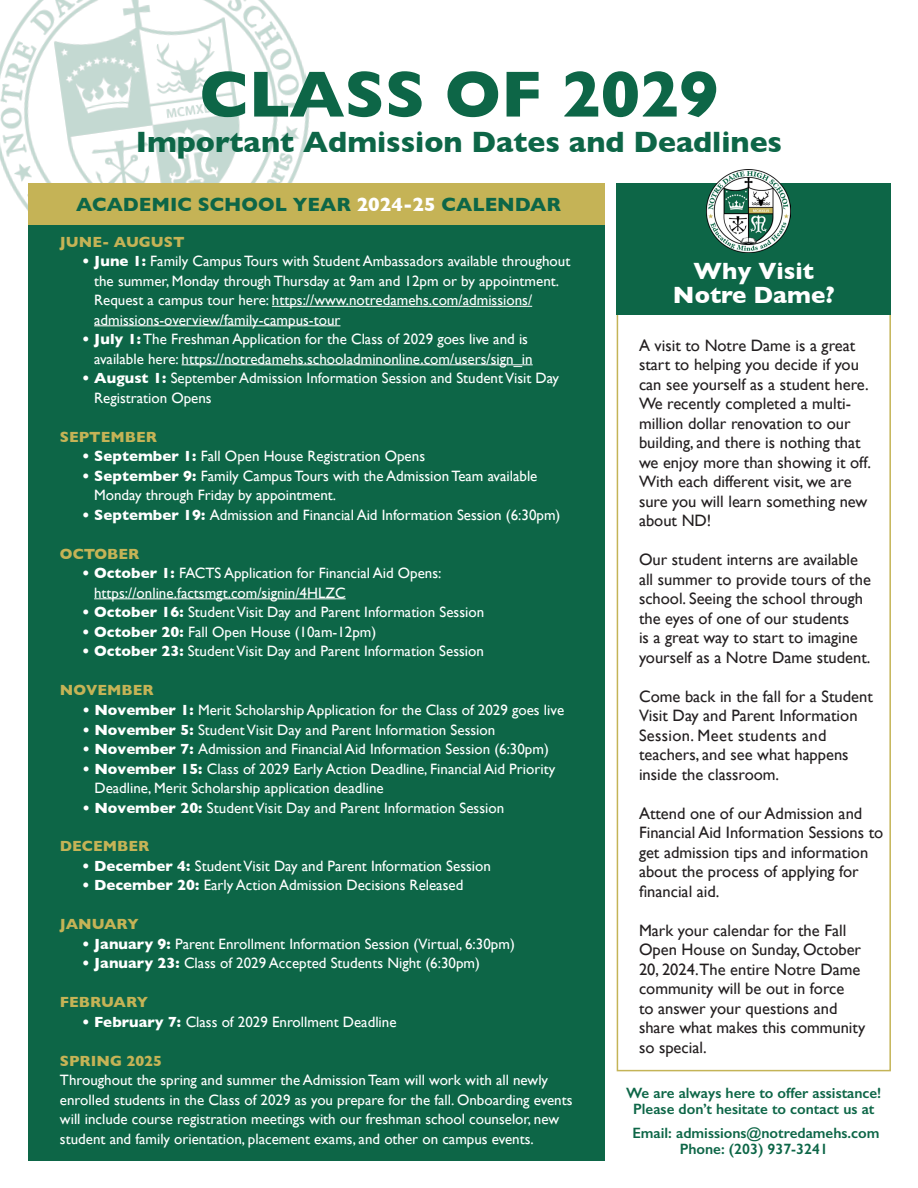
<style>
.page{position:relative;width:918px;height:1188px;background:#fff}
.page>*{position:absolute;margin:0;border:0;box-sizing:border-box;transform-origin:0 0}
.t1{font:700 66px "Gill Sans";color:#0d6647}
.t2{font:700 30px "Gill Sans";color:#0d6647}
.t3{font:700 24px/24px "Gill Sans";color:#fff;text-align:center}
.t4{font:700 19.5px "Gill Sans";color:#0d6647}
.t5{font:16.5px/19.5px "Gill Sans";color:#231f20}
.t6{font:15px/19.5px "Gill Sans";color:#fff}
.t7{font:600 15px/16.5px "Gill Sans";color:#0d6647;text-align:center}
.t8{font:700 15px "Gill Sans";color:#c5b356}
.s1{color:#fff}
.s2{font-weight:700}
</style>
<div class="page">
<div style="left:617px;top:235px;width:274px;height:836px;border:2px solid #c4b457"></div>
<img style="left:0;top:0;width:310px;height:211px">
<div style="left:28px;top:183px;width:577px;height:978px;background:#0d6647"></div>
<hr style="left:272px;top:306px;width:260px;height:1px;background:#fff">
<hr style="left:94px;top:325px;width:247px;height:1px;background:#fff">
<hr style="left:182px;top:364px;width:351px;height:1px;background:#fff">
<hr style="left:94px;top:598px;width:252px;height:1px;background:#fff">
<div style="left:617px;top:183px;width:274px;height:132px;background:#0d6647"></div>
<img style="left:707px;top:169px;width:84px;height:84px">
<div style="left:28px;top:183px;width:577px;height:42px;background:#c5b356"></div>
<p class="t1" style="left:200px;top:42px;width:520px">CLASS OF 2029</p>
<p class="t2" style="left:136px;top:118px;width:648px">Important Admission Dates and Deadlines</p>
<p class="t4" style="left:76px;top:189px;width:486px">ACADEMIC SCHOOL YEAR <span class="s1">2024-25</span> CALENDAR</p>
<p class="t8" style="left:60px;top:230px;width:126px">JUNE- AUGUST</p>
<p class="t6" style="left:94px;top:251px;width:478px;text-indent:-12px"><span class="s2">• June 1:</span> Family Campus Tours with Student Ambassadors available throughout the summer, Monday through Thursday at 9am and 12pm or by appointment.<br>Request a campus tour here: https://www.notredamehs.com/admissions/ admissions-overview/family-campus-tour</p>
<p class="t6" style="left:94px;top:329px;width:440px;text-indent:-12px"><span class="s2">• July 1:</span> The Freshman Application for the Class of 2029 goes live and is available here: https://notredamehs.schooladminonline.com/users/sign_in</p>
<p class="t6" style="left:94px;top:368px;width:467px;text-indent:-12px"><span class="s2">• August 1:</span> September Admission Information Session and Student Visit Day<br>Registration Opens</p>
<p class="t8" style="left:60px;top:425px;width:99px">SEPTEMBER</p>
<p class="t6" style="left:82px;top:446px;width:344px"><span class="s2">• September 1:</span> Fall Open House Registration Opens</p>
<p class="t6" style="left:94px;top:466px;width:445px;text-indent:-12px"><span class="s2">• September 9:</span> Family Campus Tours with the Admission Team available<br>Monday through Friday by appointment.</p>
<p class="t6" style="left:82px;top:505px;width:480px"><span class="s2">• September 19:</span> Admission and Financial Aid Information Session (6:30pm)</p>
<p class="t8" style="left:60px;top:542px;width:81px">OCTOBER</p>
<p class="t6" style="left:94px;top:563px;width:349px;text-indent:-12px"><span class="s2">• October 1:</span> FACTS Application for Financial Aid Opens: https://online.factsmgt.com/signin/4HLZC</p>
<p class="t6" style="left:82px;top:602px;width:404px"><span class="s2">• October 16:</span> Student Visit Day and Parent Information Session</p>
<p class="t6" style="left:82px;top:622px;width:296px"><span class="s2">• October 20:</span> Fall Open House (10am-12pm)</p>
<p class="t6" style="left:82px;top:641px;width:403px"><span class="s2">• October 23:</span> Student Visit Day and Parent Information Session</p>
<p class="t8" style="left:60px;top:678px;width:95px">NOVEMBER</p>
<p class="t6" style="left:82px;top:700px;width:483px"><span class="s2">• November 1:</span> Merit Scholarship Application for the Class of 2029 goes live</p>
<p class="t6" style="left:82px;top:720px;width:414px"><span class="s2">• November 5:</span> Student Visit Day and Parent Information Session</p>
<p class="t6" style="left:82px;top:739px;width:468px"><span class="s2">• November 7:</span> Admission and Financial Aid Information Session (6:30pm)</p>
<p class="t6" style="left:94px;top:759px;width:462px;text-indent:-12px"><span class="s2">• November 15:</span> Class of 2029 Early Action Deadline, Financial Aid Priority<br>Deadline, Merit Scholarship application deadline</p>
<p class="t6" style="left:82px;top:798px;width:423px"><span class="s2">• November 20:</span> Student Visit Day and Parent Information Session</p>
<p class="t8" style="left:60px;top:834px;width:91px">DECEMBER</p>
<p class="t6" style="left:82px;top:856px;width:410px"><span class="s2">• December 4:</span> Student Visit Day and Parent Information Session</p>
<p class="t6" style="left:82px;top:875px;width:383px"><span class="s2">• December 20:</span> Early Action Admission Decisions Released</p>
<p class="t8" style="left:60px;top:912px;width:80px">JANUARY</p>
<p class="t6" style="left:82px;top:934px;width:434px"><span class="s2">• January 9:</span> Parent Enrollment Information Session (Virtual, 6:30pm)</p>
<p class="t6" style="left:82px;top:953px;width:399px"><span class="s2">• January 23:</span> Class of 2029 Accepted Students Night (6:30pm)</p>
<p class="t8" style="left:60px;top:990px;width:90px">FEBRUARY</p>
<p class="t6" style="left:82px;top:1012px;width:316px"><span class="s2">• February 7:</span> Class of 2029 Enrollment Deadline</p>
<p class="t8" style="left:60px;top:1049px;width:104px">SPRING 2025</p>
<p class="t6" style="left:60px;top:1070px;width:514px">Throughout the spring and summer the Admission Team will work with all newly enrolled students in the Class of 2029 as you prepare for the fall. Onboarding events will include course registration meetings with our freshman school counselor, new student and family orientation, placement exams, and other on campus events.</p>
<p class="t3" style="left:673px;top:258px;width:163px">Why Visit<br>Notre Dame?</p>
<p class="t5" style="left:639px;top:335px;width:234px">A visit to Notre Dame is a great start to helping you decide if you can see yourself as a student here.<br>We recently completed a multi&shy;million dollar renovation to our building, and there is nothing that we enjoy more than showing it off.<br>With each different visit, we are sure you will learn something new about ND!</p>
<p class="t5" style="left:639px;top:550px;width:233px">Our student interns are available all summer to provide tours of the school. Seeing the school through the eyes of one of our students<br>is a great way to start to imagine yourself as a Notre Dame student.</p>
<p class="t5" style="left:639px;top:686px;width:235px">Come back in the fall for a Student<br>Visit Day and Parent Information<br>Session. Meet students and teachers, and see what happens inside the classroom.</p>
<p class="t5" style="left:639px;top:803px;width:246px">Attend one of our Admission and<br>Financial Aid Information Sessions to get admission tips and information about the process of applying for financial aid.</p>
<p class="t5" style="left:639px;top:920px;width:228px">Mark your calendar for the Fall<br>Open House on Sunday, October<br>20, 2024.The entire Notre Dame community will be out in force<br>to answer your questions and share what makes this community so special.</p>
<p class="t7" style="left:626px;top:1084px;width:257px">We are always here to offer assistance!<br>Please don’t hesitate to contact us at</p>
<p class="t7" style="left:632px;top:1124px;width:249px">Email: admissions@notredamehs.com<br>Phone: (203) 937-3241</p>
</div>
